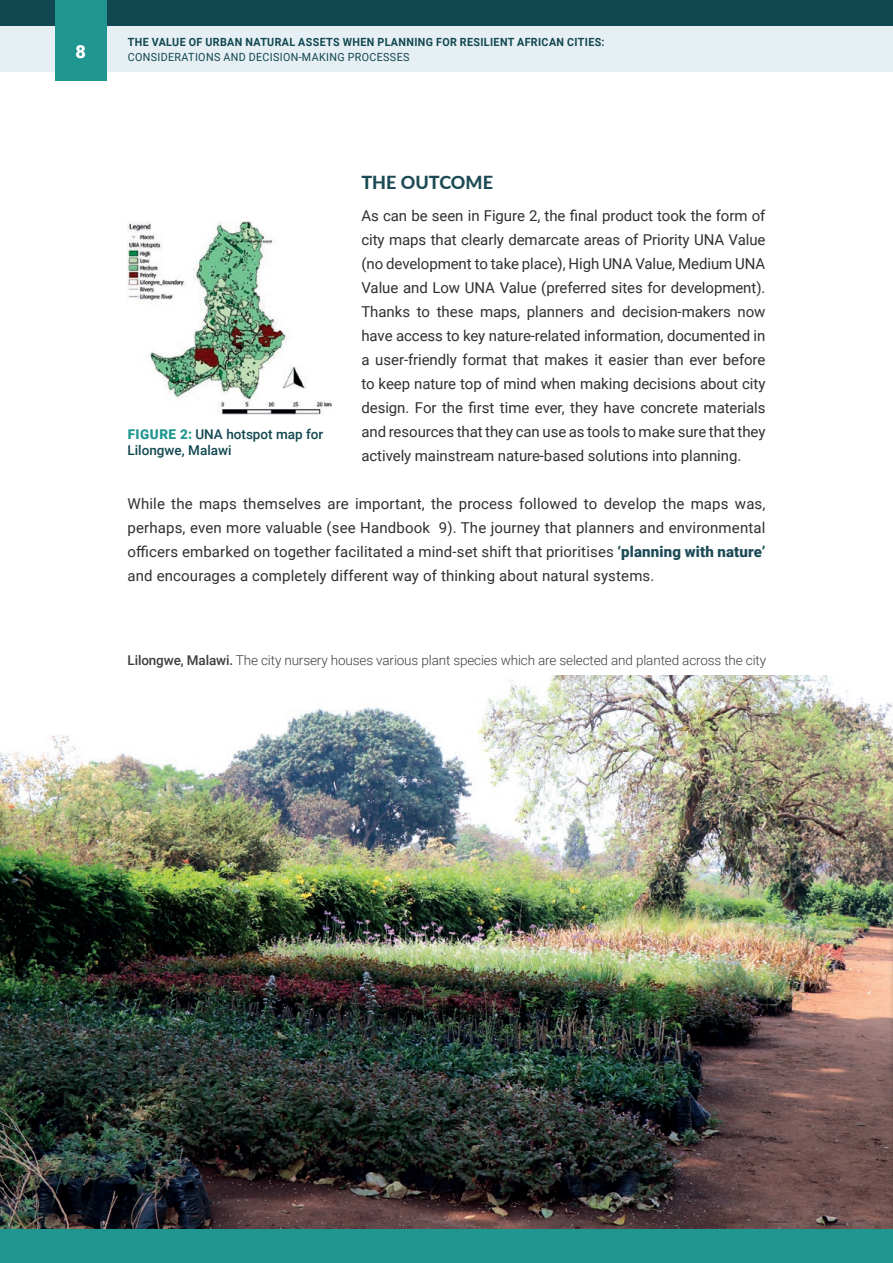
<style>
.page{position:relative;width:893px;height:1263px;background:#fff}
.page>*{position:absolute;margin:0;border:0;box-sizing:border-box;transform-origin:0 0}
.t1{font:800 18px "Lato";color:#1d4b55}
.t2{font:900 18px "Roboto";color:#fff}
.t3{font:15px/24px "Roboto";letter-spacing:-.005em;color:#312f30;text-align:justify}
.t4{font:300 13.5px "Roboto";letter-spacing:-.01em;color:#3e3e3f}
.t5{font:500 13.5px/16.5px "Roboto";color:#114750}
.t6{font:700 11.25px "Roboto";letter-spacing:.035em;color:#114750;scale:.95 1}
.t7{font:11.25px "Roboto";letter-spacing:.035em;color:#114750;scale:.95 1}
.s1{font-weight:900;color:#1d4b55}
.s2{font-weight:900;color:#1f9690}
.s3{font-weight:500}
</style>
<div class="page">
<img style="left:0;top:676px;width:893px;height:553px">
<hr style="left:889px;top:756px;width:4px;height:507px;background:#231f20;opacity:.5">
<div style="left:0;top:26px;width:892px;height:46px;background:#e6eff4"></div>
<div style="left:0;top:0;width:892px;height:26px;background:#114750"></div>
<div style="left:0;top:1229px;width:892px;height:34px;background:#1f9690"></div>
<div style="left:55px;top:0;width:51px;height:81px;background:#1f9690"></div>
<img style="left:128px;top:221px;width:204px;height:194px">
<p class="t2" style="left:76px;top:39px;width:12px">8</p>
<p class="t6" style="left:128px;top:34px;width:503px">THE VALUE OF URBAN NATURAL ASSETS WHEN PLANNING FOR RESILIENT AFRICAN CITIES:</p>
<p class="t7" style="left:128px;top:49px;width:298px">CONSIDERATIONS AND DECISION-MAKING PROCESSES</p>
<p class="t1" style="left:361px;top:169px;width:133px">THE OUTCOME</p>
<p class="t3" style="left:361px;top:203px;width:406px">As can be seen in Figure 2, the final product took the form of city maps that clearly demarcate areas of Priority UNA Value (no development to take place), High UNA Value, Medium UNA Value and Low UNA Value (preferred sites for development).<br>Thanks to these maps, planners and decision-makers now have access to key nature-related information, documented in a user-friendly format that makes it easier than ever before to keep nature top of mind when making decisions about city design. For the first time ever, they have concrete materials and resources that they can use as tools to make sure that they actively mainstream nature-based solutions into planning.</p>
<p class="t3" style="left:128px;top:491px;width:639px">While the maps themselves are important, the process followed to develop the maps was, perhaps, even more valuable (see Handbook 9). The journey that planners and environmental officers embarked on together facilitated a mind-set shift that prioritises <span class="s1">‘planning with nature’ </span>and encourages a completely different way of thinking about natural systems.</p>
<p class="t5" style="left:128px;top:425px;width:197px"><span class="s2">FIGURE 2:</span> UNA hotspot map for<br>Lilongwe, Malawi</p>
<p class="t4" style="left:128px;top:650px;width:640px"><span class="s3">Lilongwe, Malawi.</span> The city nursery houses various plant species which are selected and planted across the city</p>
</div>
